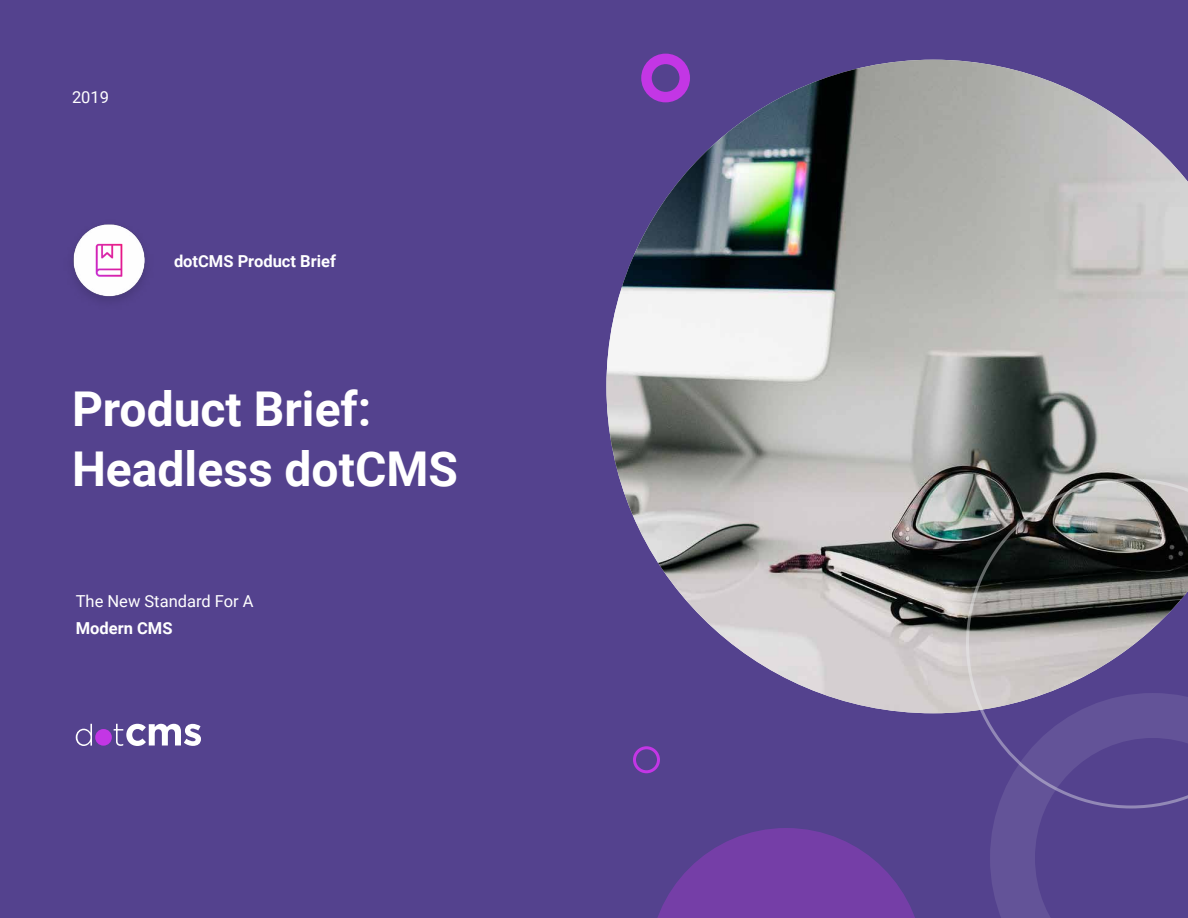
<style>
.page{position:relative;width:1188px;height:918px;background:#54428e}
.page>*{position:absolute;margin:0;border:0;box-sizing:border-box;transform-origin:0 0}
.t1{font:700 48px/60px "Roboto";color:#fff}
.t2{font:700 16.5px "Roboto";color:#fff}
.t3{font:16.5px "Roboto";color:#fff}
</style>
<div class="page">
<div style="left:633px;top:746px;width:27px;height:27px;border:3px solid #c336e5;border-radius:50%"></div>
<img style="left:606px;top:60px;width:582px;height:653px">
<div style="left:641px;top:54px;width:49px;height:48px;border:10px solid #c336e5;border-radius:50%"></div>
<svg style="left:966px;top:478px;width:222px;height:251px;background:#6f6d74"></svg>
<svg style="left:657px;top:828px;width:258px;height:90px"></svg>
<svg style="left:990px;top:693px;width:198px;height:225px"></svg>
<svg style="left:76px;top:724px;width:16px;height:22px"></svg>
<svg style="left:114px;top:724px;width:87px;height:22px"></svg>
<div style="left:95px;top:729px;width:17px;height:17px;background:#c336e5;border-radius:8px"></div>
<img style="left:72px;top:224px;width:74px;height:77px">
<p class="t3" style="left:72px;top:85px;width:39px">2019</p>
<p class="t2" style="left:174px;top:250px;width:163px">dotCMS Product Brief</p>
<p class="t1" style="left:72px;top:377px;width:387px">Product Brief:<br>Headless dotCMS</p>
<p class="t3" style="left:76px;top:590px;width:179px">The New Standard For A</p>
<p class="t2" style="left:76px;top:617px;width:98px">Modern CMS</p>
</div>
